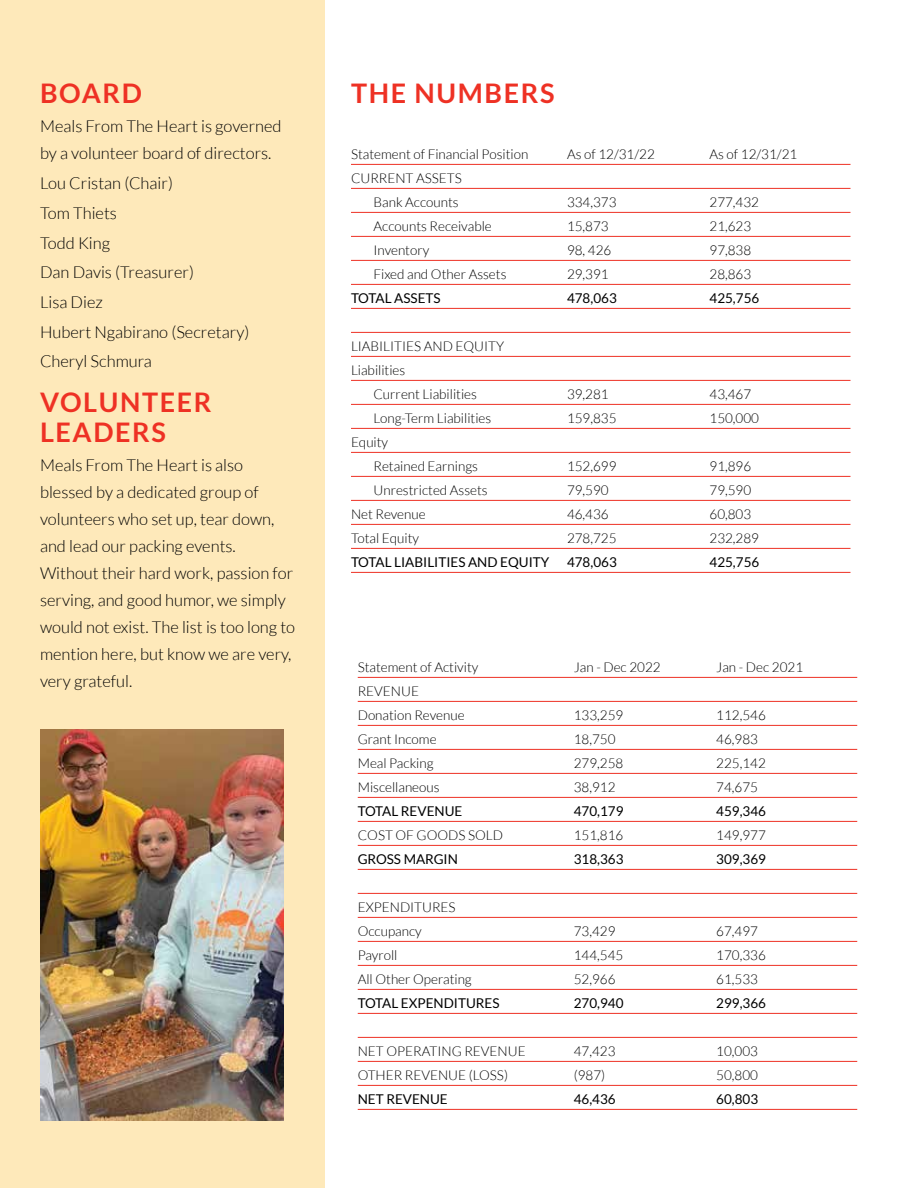
<style>
.page{position:relative;width:918px;height:1188px;background:#fff}
.page>*{position:absolute;margin:0;border:0;box-sizing:border-box;transform-origin:0 0}
.t1{font:700 27px/29.7px "Lato";letter-spacing:.06em;color:#ee3124}
.t2{font:300 16.5px/27px "Lato";color:#000}
.t3{font:300 13.5px/24px "Lato";color:#000}
.t4{font:13.5px "Lato";color:#000}
</style>
<div class="page">
<hr style="left:351px;top:164px;width:499px;height:1px;background:#ee3124">
<hr style="left:351px;top:188px;width:499px;height:1px;background:#ee3124">
<hr style="left:351px;top:212px;width:499px;height:1px;background:#ee3124">
<hr style="left:351px;top:236px;width:499px;height:1px;background:#ee3124">
<hr style="left:351px;top:260px;width:499px;height:1px;background:#ee3124">
<hr style="left:351px;top:284px;width:499px;height:1px;background:#ee3124">
<hr style="left:351px;top:308px;width:499px;height:1px;background:#ee3124">
<hr style="left:351px;top:332px;width:499px;height:1px;background:#ee3124">
<hr style="left:351px;top:356px;width:499px;height:1px;background:#ee3124">
<hr style="left:351px;top:380px;width:499px;height:1px;background:#ee3124">
<hr style="left:351px;top:404px;width:499px;height:1px;background:#ee3124">
<hr style="left:351px;top:428px;width:499px;height:1px;background:#ee3124">
<hr style="left:351px;top:452px;width:499px;height:1px;background:#ee3124">
<hr style="left:351px;top:476px;width:499px;height:1px;background:#ee3124">
<hr style="left:351px;top:500px;width:499px;height:1px;background:#ee3124">
<hr style="left:351px;top:524px;width:499px;height:1px;background:#ee3124">
<hr style="left:351px;top:548px;width:499px;height:1px;background:#ee3124">
<hr style="left:351px;top:572px;width:499px;height:1px;background:#ee3124">
<hr style="left:358px;top:677px;width:499px;height:1px;background:#ee3124">
<hr style="left:358px;top:701px;width:499px;height:1px;background:#ee3124">
<hr style="left:358px;top:725px;width:499px;height:1px;background:#ee3124">
<hr style="left:358px;top:749px;width:499px;height:1px;background:#ee3124">
<hr style="left:358px;top:773px;width:499px;height:1px;background:#ee3124">
<hr style="left:358px;top:797px;width:499px;height:1px;background:#ee3124">
<hr style="left:358px;top:821px;width:499px;height:1px;background:#ee3124">
<hr style="left:358px;top:845px;width:499px;height:1px;background:#ee3124">
<hr style="left:358px;top:869px;width:499px;height:1px;background:#ee3124">
<hr style="left:358px;top:893px;width:499px;height:1px;background:#ee3124">
<hr style="left:358px;top:917px;width:499px;height:1px;background:#ee3124">
<hr style="left:358px;top:941px;width:499px;height:1px;background:#ee3124">
<hr style="left:358px;top:965px;width:499px;height:1px;background:#ee3124">
<hr style="left:358px;top:989px;width:499px;height:1px;background:#ee3124">
<hr style="left:358px;top:1013px;width:499px;height:1px;background:#ee3124">
<hr style="left:358px;top:1037px;width:499px;height:1px;background:#ee3124">
<hr style="left:358px;top:1061px;width:499px;height:1px;background:#ee3124">
<hr style="left:358px;top:1085px;width:499px;height:1px;background:#ee3124">
<hr style="left:358px;top:1109px;width:499px;height:1px;background:#ee3124">
<div style="left:0;top:0;width:324px;height:1188px;background:#fee9ba"></div>
<img style="left:40px;top:729px;width:244px;height:391px">
<h1 class="t1" style="left:40px;top:78px;width:103px">BOARD</h1>
<p class="t2" style="left:40px;top:113px;width:243px">Meals From The Heart is governed by a volunteer board of directors.</p>
<p class="t2" style="left:40px;top:168px;width:211px;line-height:29.7px">Lou Cristan (Chair)<br>Tom Thiets<br>Todd King<br>Dan Davis (Treasurer)<br>Lisa Diez<br>Hubert Ngabirano (Secretary)<br>Cheryl Schmura</p>
<h1 class="t1" style="left:40px;top:387px;width:173px">VOLUNTEER<br>LEADERS</h1>
<p class="t2" style="left:40px;top:452px;width:257px">Meals From The Heart is also blessed by a dedicated group of volunteers who set up, tear down, and lead our packing events.<br>Without their hard work, passion for serving, and good humor, we simply would not exist. The list is too long to mention here, but know we are very, very grateful.</p>
<h1 class="t1" style="left:351px;top:78px;width:205px">THE NUMBERS</h1>
<p class="t3" style="left:351px;top:143px;width:179px">Statement of Financial Position</p>
<p class="t3" style="left:567px;top:143px;width:89px">As of 12/31/22</p>
<p class="t3" style="left:710px;top:143px;width:89px">As of 12/31/21</p>
<p class="t3" style="left:351px;top:167px;width:112px;text-align:right">CURRENT ASSETS<br>Bank Accounts</p>
<p class="t3" style="left:567px;top:191px;width:51px">334,373</p>
<p class="t3" style="left:710px;top:191px;width:51px">277,432</p>
<p class="t3" style="left:374px;top:215px;width:120px">Accounts Receivable</p>
<p class="t3" style="left:567px;top:215px;width:43px">15,873</p>
<p class="t3" style="left:710px;top:215px;width:43px">21,623</p>
<p class="t3" style="left:374px;top:239px;width:57px">Inventory</p>
<p class="t3" style="left:567px;top:239px;width:46px">98, 426</p>
<p class="t3" style="left:710px;top:239px;width:43px">97,838</p>
<p class="t3" style="left:374px;top:263px;width:135px">Fixed and Other Assets</p>
<p class="t3" style="left:567px;top:263px;width:43px">29,391</p>
<p class="t3" style="left:710px;top:263px;width:43px">28,863</p>
<p class="t4" style="left:351px;top:291px;width:91px">TOTAL ASSETS</p>
<p class="t4" style="left:567px;top:291px;width:51px">478,063</p>
<p class="t4" style="left:710px;top:291px;width:51px">425,756</p>
<p class="t3" style="left:351px;top:335px;width:155px">LIABILITIES AND EQUITY</p>
<p class="t3" style="left:351px;top:359px;width:56px">Liabilities</p>
<p class="t3" style="left:374px;top:383px;width:105px">Current Liabilities</p>
<p class="t3" style="left:567px;top:383px;width:43px">39,281</p>
<p class="t3" style="left:710px;top:383px;width:43px">43,467</p>
<p class="t3" style="left:374px;top:407px;width:119px">Long-Term Liabilities</p>
<p class="t3" style="left:567px;top:407px;width:51px">159,835</p>
<p class="t3" style="left:710px;top:407px;width:51px">150,000</p>
<p class="t3" style="left:374px;top:431px;width:106px;text-indent:-23px">Equity<br>Retained Earnings</p>
<p class="t3" style="left:567px;top:455px;width:51px">152,699</p>
<p class="t3" style="left:710px;top:455px;width:43px">91,896</p>
<p class="t3" style="left:374px;top:479px;width:116px">Unrestricted Assets</p>
<p class="t3" style="left:567px;top:479px;width:43px">79,590</p>
<p class="t3" style="left:710px;top:479px;width:43px">79,590</p>
<p class="t3" style="left:351px;top:503px;width:76px">Net Revenue</p>
<p class="t3" style="left:567px;top:503px;width:43px">46,436</p>
<p class="t3" style="left:710px;top:503px;width:43px">60,803</p>
<p class="t3" style="left:351px;top:527px;width:70px">Total Equity</p>
<p class="t3" style="left:567px;top:527px;width:51px">278,725</p>
<p class="t3" style="left:710px;top:527px;width:51px">232,289</p>
<p class="t4" style="left:351px;top:555px;width:200px">TOTAL LIABILITIES AND EQUITY</p>
<p class="t4" style="left:567px;top:555px;width:51px">478,063</p>
<p class="t4" style="left:710px;top:555px;width:51px">425,756</p>
<p class="t3" style="left:358px;top:656px;width:122px">Statement of Activity</p>
<p class="t3" style="left:574px;top:656px;width:88px">Jan - Dec 2022</p>
<p class="t3" style="left:716px;top:656px;width:88px">Jan - Dec 2021</p>
<p class="t3" style="left:358px;top:680px;width:108px">REVENUE<br>Donation Revenue</p>
<p class="t3" style="left:574px;top:704px;width:51px">133,259</p>
<p class="t3" style="left:716px;top:704px;width:51px">112,546</p>
<p class="t3" style="left:358px;top:728px;width:80px">Grant Income</p>
<p class="t3" style="left:574px;top:728px;width:43px">18,750</p>
<p class="t3" style="left:716px;top:728px;width:43px">46,983</p>
<p class="t3" style="left:358px;top:752px;width:77px">Meal Packing</p>
<p class="t3" style="left:574px;top:752px;width:51px">279,258</p>
<p class="t3" style="left:716px;top:752px;width:51px">225,142</p>
<p class="t3" style="left:358px;top:776px;width:83px">Miscellaneous</p>
<p class="t3" style="left:574px;top:776px;width:43px">38,912</p>
<p class="t3" style="left:716px;top:776px;width:43px">74,675</p>
<p class="t4" style="left:358px;top:804px;width:106px">TOTAL REVENUE</p>
<p class="t4" style="left:574px;top:804px;width:51px">470,179</p>
<p class="t4" style="left:716px;top:804px;width:51px">459,346</p>
<p class="t3" style="left:358px;top:824px;width:147px">COST OF GOODS SOLD</p>
<p class="t3" style="left:574px;top:824px;width:51px">151,816</p>
<p class="t3" style="left:716px;top:824px;width:51px">149,977</p>
<p class="t4" style="left:358px;top:852px;width:102px">GROSS MARGIN</p>
<p class="t4" style="left:574px;top:852px;width:51px">318,363</p>
<p class="t4" style="left:716px;top:852px;width:51px">309,369</p>
<p class="t3" style="left:358px;top:896px;width:99px">EXPENDITURES<br>Occupancy</p>
<p class="t3" style="left:574px;top:920px;width:43px">73,429</p>
<p class="t3" style="left:716px;top:920px;width:43px">67,497</p>
<p class="t3" style="left:358px;top:944px;width:41px">Payroll</p>
<p class="t3" style="left:574px;top:944px;width:51px">144,545</p>
<p class="t3" style="left:716px;top:944px;width:51px">170,336</p>
<p class="t3" style="left:358px;top:968px;width:116px">All Other Operating</p>
<p class="t3" style="left:574px;top:968px;width:43px">52,966</p>
<p class="t3" style="left:716px;top:968px;width:43px">61,533</p>
<p class="t4" style="left:358px;top:996px;width:143px">TOTAL EXPENDITURES</p>
<p class="t4" style="left:574px;top:996px;width:51px">270,940</p>
<p class="t4" style="left:716px;top:996px;width:51px">299,366</p>
<p class="t3" style="left:358px;top:1040px;width:169px">NET OPERATING REVENUE</p>
<p class="t3" style="left:574px;top:1040px;width:43px">47,423</p>
<p class="t3" style="left:716px;top:1040px;width:43px">10,003</p>
<p class="t3" style="left:358px;top:1064px;width:152px">OTHER REVENUE (LOSS)</p>
<p class="t3" style="left:574px;top:1064px;width:33px">(987)</p>
<p class="t3" style="left:716px;top:1064px;width:43px">50,800</p>
<p class="t4" style="left:358px;top:1092px;width:92px">NET REVENUE</p>
<p class="t4" style="left:574px;top:1092px;width:44px">46,436</p>
<p class="t4" style="left:716px;top:1092px;width:44px">60,803</p>
</div>
